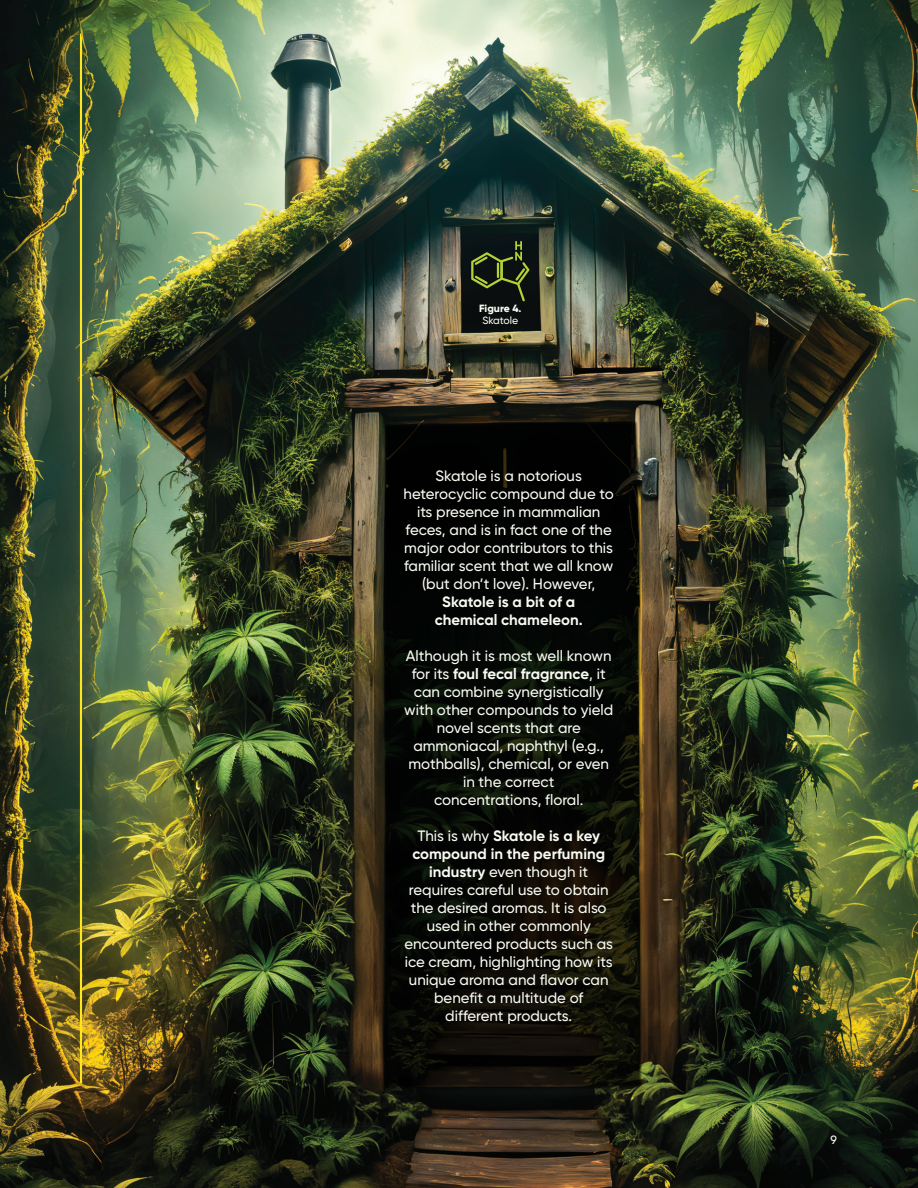
<style>
.page{position:relative;width:918px;height:1188px;background:#fff}
.page>*{position:absolute;margin:0;border:0;box-sizing:border-box;transform-origin:0 0}
.t1{font:500 15px/18px "Gilroy";color:#f9fbf3;text-align:center}
.t2{font:700 15px/18px "Gilroy";color:#f9fbf3;text-align:center}
.t3{font:500 12px "Gilroy";color:#f9fbf3}
.t4{font:800 10.5px "Gilroy";color:#f9fbf3}
.t5{font:500 10.5px "Gilroy";color:#f9fbf3}
.s1{font-weight:700}
</style>
<div class="page">
<img style="left:0;top:0;width:918px;height:1188px">
<hr style="left:80px;top:33px;width:2px;height:1051px;background:#ffe51c">
<img style="left:330px;top:368px;width:364px;height:773px">
<svg style="left:471px;top:241px;width:58px;height:60px;background:#273117"></svg>
<p class="t4" style="left:479px;top:301px;width:44px">Figure 4.</p>
<p class="t5" style="left:482px;top:314px;width:37px">Skatole</p>
<p class="t1" style="left:404px;top:467px;width:212px">Skatole is a notorious heterocyclic compound due to its presence in mammalian feces, and is in fact one of the major odor contributors to this familiar scent that we all know (but don’t love). However,</p>
<p class="t2" style="left:435px;top:593px;width:150px">Skatole is a bit of a chemical chameleon.</p>
<p class="t1" style="left:404px;top:647px;width:211px">Although it is most well known for its <span class="s1">foul fecal fragrance</span>, it can combine synergistically with other compounds to yield novel scents that are ammoniacal, naphthyl (e.g., mothballs), chemical, or even in the correct<br>concentrations, floral.</p>
<p class="t1" style="left:404px;top:827px;width:210px">This is why <span class="s1">Skatole is a key compound in the perfuming industry</span> even though it requires careful use to obtain the desired aromas. It is also used in other commonly encountered products such as ice cream, highlighting how its unique aroma and flavor can benefit a multitude of different products.</p>
<p class="t3" style="left:831px;top:1133px;width:8px">9</p>
</div>
